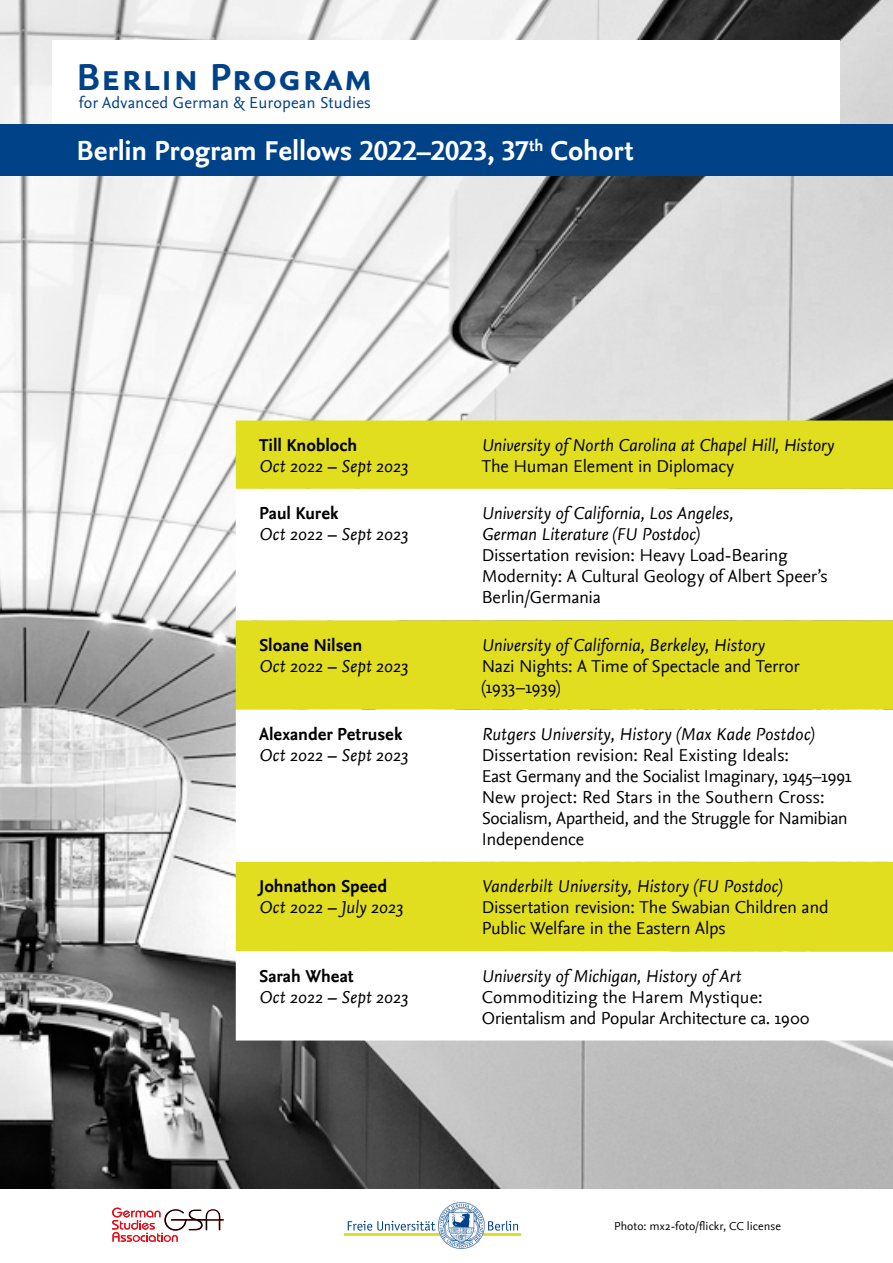
<style>
.page{position:relative;width:893px;height:1263px;background:#fff}
.page>*{position:absolute;margin:0;border:0;box-sizing:border-box;transform-origin:0 0}
.t1{font:39.15px "Nexus Sans Bold SC";letter-spacing:.015em;color:#004288}
.t2{font:700 28.5px "Nexus Sans TF";letter-spacing:-.005em;color:#fff}
.t3{font:18px/21px "Nexus Sans";letter-spacing:-.01em;color:#000}
.t4{font:italic 18px/21px "Nexus Sans";color:#000}
.t5{font:700 18px "Nexus Sans";letter-spacing:-.005em;color:#000}
.t6{font:16.65px "Nexus Sans";letter-spacing:.01em;color:#004288}
.t7{font:12px "Nexus Sans";letter-spacing:.01em;color:#000}
</style>
<div class="page">
<img style="left:0;top:0;width:893px;height:1189px">
<div style="left:53px;top:40px;width:787px;height:124px;background:#fff"></div>
<div style="left:0;top:124px;width:893px;height:51px;background:#004288"></div>
<hr style="left:344px;top:1233px;width:177px;height:3px;background:#e0de20">
<svg style="left:348px;top:1202px;width:170px;height:47px"></svg>
<svg style="left:112px;top:1207px;width:112px;height:35px"></svg>
<div style="left:236px;top:421px;width:657px;height:68px;background:#e1de1f"></div>
<svg style="left:236px;top:489px;width:657px;height:551px"></svg>
<h1 class="t1" style="left:77px;top:55px;width:298px">Berlin Program</h1>
<p class="t6" style="left:79px;top:93px;width:294px">for Advanced German &amp; European Studies</p>
<h2 class="t2" style="left:77px;top:135px;width:558px">Berlin Program Fellows 2022–2023, 37<sup>th</sup> Cohort</h2>
<p class="t5" style="left:259px;top:435px;width:100px">Till Knobloch</p>
<p class="t4" style="left:259px;top:456px;width:150px">Oct 2022 – Sept 2023</p>
<p class="t5" style="left:259px;top:503px;width:81px">Paul Kurek</p>
<p class="t4" style="left:259px;top:524px;width:150px">Oct 2022 – Sept 2023</p>
<p class="t5" style="left:259px;top:634px;width:105px">Sloane Nilsen</p>
<p class="t4" style="left:259px;top:656px;width:150px">Oct 2022 – Sept 2023</p>
<p class="t5" style="left:259px;top:724px;width:145px">Alexander Petrusek</p>
<p class="t4" style="left:259px;top:745px;width:150px">Oct 2022 – Sept 2023</p>
<p class="t5" style="left:259px;top:876px;width:130px">Johnathon Speed</p>
<p class="t4" style="left:259px;top:897px;width:145px">Oct 2022 – July 2023</p>
<p class="t5" style="left:259px;top:965px;width:96px">Sarah Wheat</p>
<p class="t4" style="left:259px;top:987px;width:150px">Oct 2022 – Sept 2023</p>
<p class="t4" style="left:482px;top:435px;width:354px">University of North Carolina at Chapel Hill, History</p>
<p class="t3" style="left:482px;top:456px;width:254px">The Human Element in Diplomacy</p>
<p class="t4" style="left:482px;top:503px;width:253px">University of California, Los Angeles,<br>German Literature (FU Postdoc)</p>
<p class="t3" style="left:482px;top:545px;width:347px">Dissertation revision: Heavy Load-Bearing<br>Modernity: A Cultural Geology of Albert Speer’s<br>Berlin/Germania</p>
<p class="t4" style="left:482px;top:635px;width:285px">University of California, Berkeley, History</p>
<p class="t3" style="left:482px;top:655px;width:320px">Nazi Nights: A Time of Spectacle and Terror (1933–1939)</p>
<p class="t4" style="left:482px;top:724px;width:334px">Rutgers University, History (Max Kade Postdoc)</p>
<p class="t3" style="left:482px;top:745px;width:372px">Dissertation revision: Real Existing Ideals:<br>East Germany and the Socialist Imaginary, 1945–1991<br>New project: Red Stars in the Southern Cross:<br>Socialism, Apartheid, and the Struggle for Namibian Independence</p>
<p class="t4" style="left:482px;top:876px;width:302px">Vanderbilt University, History (FU Postdoc)</p>
<p class="t3" style="left:482px;top:897px;width:349px">Dissertation revision: The Swabian Children and<br>Public Welfare in the Eastern Alps</p>
<p class="t4" style="left:482px;top:966px;width:261px">University of Michigan, History of Art</p>
<p class="t3" style="left:482px;top:986px;width:330px">Commoditizing the Harem Mystique:<br>Orientalism and Popular Architecture ca. 1900</p>
<p class="t7" style="left:614px;top:1219px;width:168px">Photo: mx2-foto/flickr, CC license</p>
</div>
